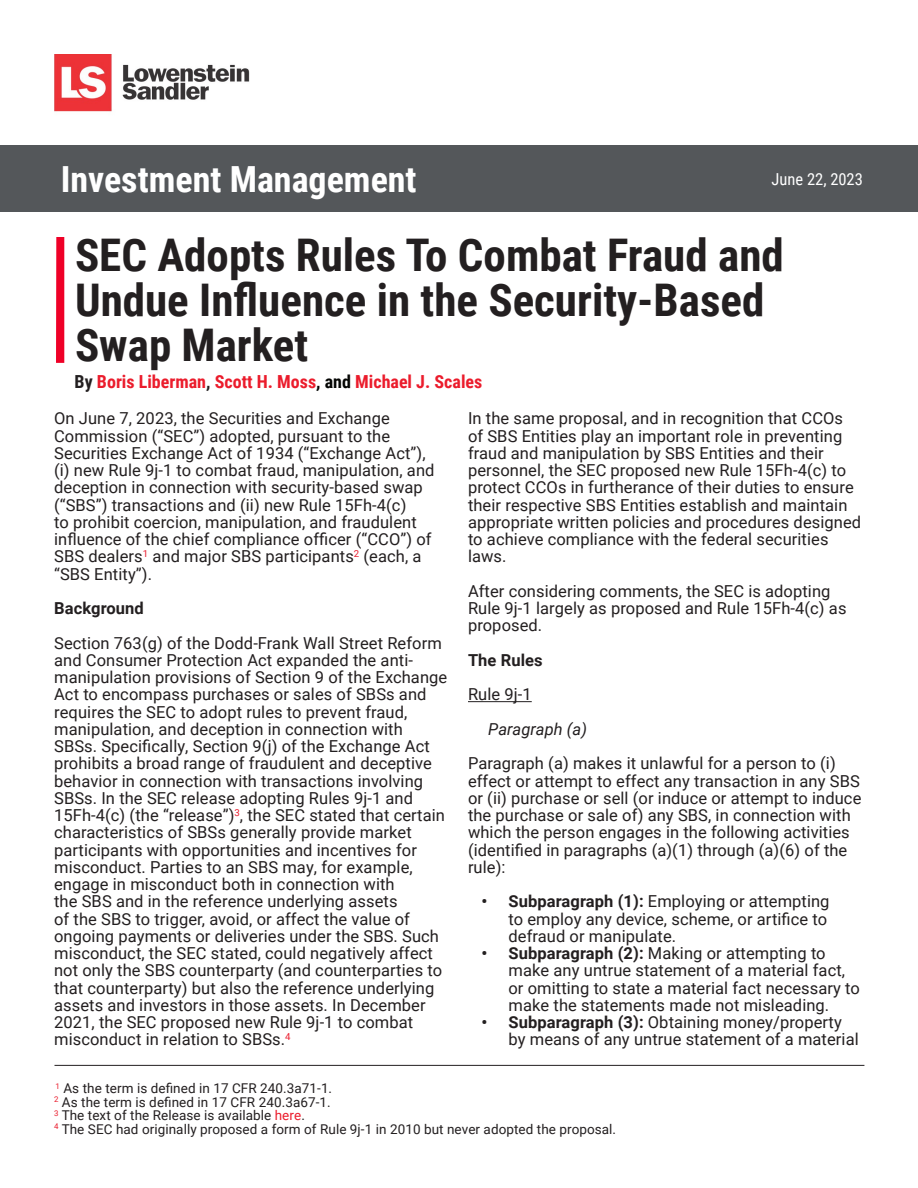
<style>
.page{position:relative;width:918px;height:1188px;background:#fff}
.page>*{position:absolute;margin:0;border:0;box-sizing:border-box;transform-origin:0 0}
.t1{font:700 45px/45px "Roboto Condensed";color:#231f20}
.t2{font:700 36px "Roboto Condensed";color:#fff}
.Body{font:700 18px "Roboto Condensed";color:#eb1c2c}
.Body-2{font:16.5px/17.2px "Roboto";letter-spacing:.005em;color:#231f20}
.Body-3{font:700 16.5px "Roboto";letter-spacing:.005em;color:#231f20}
.Body-4{font:italic 16.5px "Roboto";letter-spacing:.005em;color:#231f20}
.t3{font:16.5px "Roboto Condensed";color:#fff}
.Body-5{font:13.5px "Roboto";letter-spacing:.005em;color:#231f20}
.s1{color:#231f20}
.s2{color:#040503}
.s3{font-weight:700}
.s4{color:#eb1c2c}
</style>
<div class="page">
<div style="left:0;top:146px;width:918px;height:66px;background:#54575a"></div>
<img style="left:54px;top:54px;width:196px;height:58px">
<div style="left:56px;top:237px;width:8px;height:126px;background:#ef0027"></div>
<hr style="left:468px;top:701px;width:64px;height:1px;background:#231f20">
<hr style="left:55px;top:1065px;width:809px;height:1px;background:#231f20">
<p class="t2" style="left:61px;top:154px;width:358px">Investment Management</p>
<p class="t1" style="left:75px;top:231px;width:710px">SEC Adopts Rules To Combat Fraud and<br>Undue Influence in the Security-Based<br>Swap Market</p>
<p class="Body" style="left:75px;top:369px;width:409px"><span class="s1">By</span> Boris Liberman<span class="s1">,</span> Scott H. Moss<span class="s2">, and</span> Michael J. Scales</p>
<p class="Body-2" style="left:468px;top:409px;width:395px">In the same proposal, and in recognition that CCOs of SBS Entities play an important role in preventing fraud and manipulation by SBS Entities and their personnel, the SEC proposed new Rule 15Fh-4(c) to protect CCOs in furtherance of their duties to ensure their respective SBS Entities establish and maintain appropriate written policies and procedures designed to achieve compliance with the federal securities laws.</p>
<p class="Body-2" style="left:468px;top:582px;width:380px">After considering comments, the SEC is adopting<br>Rule 9j-1 largely as proposed and Rule 15Fh-4(c) as proposed.</p>
<p class="Body-3" style="left:468px;top:649px;width:76px">The Rules</p>
<p class="Body-2" style="left:468px;top:685px;width:65px">Rule 9j-1</p>
<p class="Body-4" style="left:488px;top:718px;width:100px">Paragraph (a)</p>
<p class="Body-2" style="left:468px;top:754px;width:395px">Paragraph (a) makes it unlawful for a person to (i) effect or attempt to effect any transaction in any SBS or (ii) purchase or sell (or induce or attempt to induce the purchase or sale of) any SBS, in connection with which the person engages in the following activities (identified in paragraphs (a)(1) through (a)(6) of the rule):</p>
<p class="Body-2" style="left:508px;top:892px;width:323px;text-indent:-27px"><span class="s3">• Subparagraph (1):</span> Employing or attempting to employ any device, scheme, or artifice to defraud or manipulate.</p>
<p class="Body-2" style="left:508px;top:944px;width:353px;text-indent:-27px"><span class="s3">• Subparagraph (2):</span> Making or attempting to make any untrue statement of a material fact, or omitting to state a material fact necessary to make the statements made not misleading.</p>
<p class="Body-2" style="left:508px;top:1013px;width:352px;text-indent:-27px"><span class="s3">• Subparagraph (3):</span> Obtaining money/property by means of any untrue statement of a material</p>
<p class="Body-5" style="left:56px;top:1079px;width:278px"><sup>1</sup> As the term is defined in 17 CFR 240.3a71-1.</p>
<p class="Body-5" style="left:54px;top:1092px;width:278px"><sup>2</sup> As the term is defined in 17 CFR 240.3a67-1.</p>
<p class="Body-5" style="left:54px;top:1106px;width:252px"><sup>3</sup> The text of the Release is available <span class="s4">here</span>.</p>
<p class="Body-5" style="left:54px;top:1119px;width:564px"><sup>4</sup> The SEC had originally proposed a form of Rule 9j-1 in 2010 but never adopted the proposal.</p>
<p class="t3" style="left:772px;top:167px;width:93px">June 22, 2023</p>
<p class="Body-2" style="left:54px;top:409px;width:382px">On June 7, 2023, the Securities and Exchange Commission (“SEC”) adopted, pursuant to the Securities Exchange Act of 1934 (“Exchange Act”), (i) new Rule 9j-1 to combat fraud, manipulation, and deception in connection with security-based swap (“SBS”) transactions and (ii) new Rule 15Fh-4(c)<br>to prohibit coercion, manipulation, and fraudulent influence of the chief compliance officer (“CCO”) of SBS dealers<sup>1</sup> and major SBS participants<sup>2</sup> (each, a “SBS Entity”).</p>
<p class="Body-3" style="left:54px;top:597px;width:91px">Background</p>
<p class="Body-2" style="left:54px;top:634px;width:395px">Section 763(g) of the Dodd-Frank Wall Street Reform and Consumer Protection Act expanded the anti&shy;manipulation provisions of Section 9 of the Exchange Act to encompass purchases or sales of SBSs and requires the SEC to adopt rules to prevent fraud, manipulation, and deception in connection with SBSs. Specifically, Section 9(j) of the Exchange Act prohibits a broad range of fraudulent and deceptive behavior in connection with transactions involving SBSs. In the SEC release adopting Rules 9j-1 and 15Fh-4(c) (the “release”)<sup>3</sup>, the SEC stated that certain characteristics of SBSs generally provide market participants with opportunities and incentives for misconduct. Parties to an SBS may, for example, engage in misconduct both in connection with<br>the SBS and in the reference underlying assets<br>of the SBS to trigger, avoid, or affect the value of ongoing payments or deliveries under the SBS. Such misconduct, the SEC stated, could negatively affect not only the SBS counterparty (and counterparties to that counterparty) but also the reference underlying assets and investors in those assets. In December 2021, the SEC proposed new Rule 9j-1 to combat misconduct in relation to SBSs.<sup>4</sup></p>
</div>
